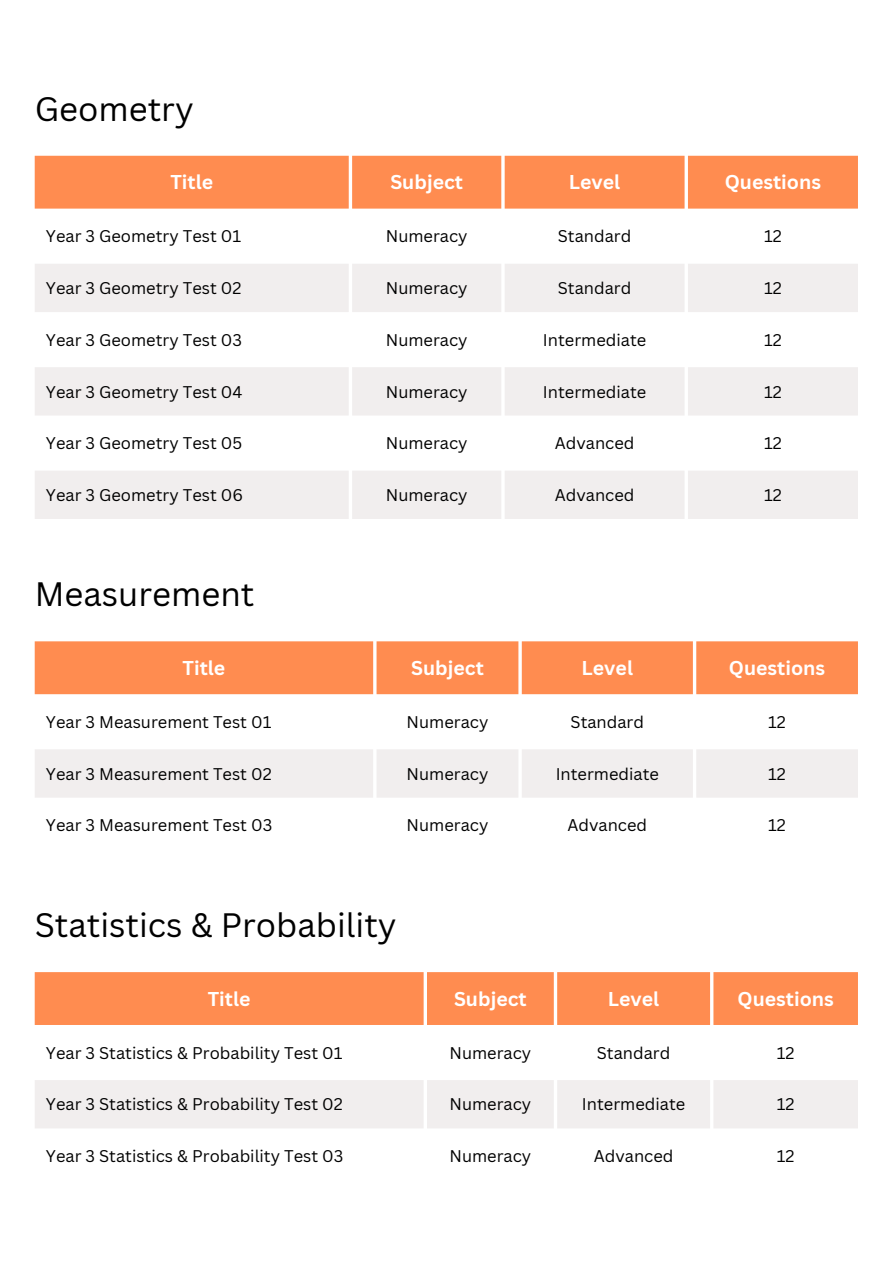
<style>
.page{position:relative;width:893px;height:1264px;background:#fff}
.page>*{position:absolute;margin:0;border:0;box-sizing:border-box;transform-origin:0 0}
.t1{font:33px "Canva Sans";color:#000}
.t2{font:700 19.5px "Canva Sans";color:#fff}
.t3{font:16.5px "Canva Sans";color:#000}
</style>
<div class="page">
<div style="left:35px;top:156px;width:822px;height:53px;background:#ff8c50"></div>
<svg style="left:35px;top:264px;width:822px;height:255px;fill:#f1eeee"></svg>
<div style="left:35px;top:641px;width:822px;height:53px;background:#ff8c50"></div>
<svg style="left:35px;top:797px;width:822px;height:1px"></svg>
<div style="left:35px;top:749px;width:822px;height:48px;background:#f1eeee"></div>
<div style="left:35px;top:972px;width:822px;height:52px;background:#ff8c50"></div>
<div style="left:35px;top:1080px;width:822px;height:48px;background:#f1eeee"></div>
<p class="t1" style="left:35px;top:86px;width:160px">Geometry</p>
<p class="t2" style="left:170px;top:169px;width:44px">Title</p>
<p class="t2" style="left:390px;top:169px;width:74px">Subject</p>
<p class="t2" style="left:569px;top:169px;width:53px">Level</p>
<p class="t2" style="left:724px;top:169px;width:98px">Questions</p>
<p class="t3" style="left:46px;top:225px;width:197px">Year 3 Geometry Test 01</p>
<p class="t3" style="left:386px;top:225px;width:83px">Numeracy</p>
<p class="t3" style="left:558px;top:225px;width:75px">Standard</p>
<p class="t3" style="left:764px;top:225px;width:19px">12</p>
<p class="t3" style="left:46px;top:276px;width:197px">Year 3 Geometry Test 02</p>
<p class="t3" style="left:386px;top:276px;width:83px">Numeracy</p>
<p class="t3" style="left:558px;top:276px;width:75px">Standard</p>
<p class="t3" style="left:764px;top:276px;width:19px">12</p>
<p class="t3" style="left:46px;top:328px;width:197px">Year 3 Geometry Test 03</p>
<p class="t3" style="left:386px;top:328px;width:83px">Numeracy</p>
<p class="t3" style="left:543px;top:328px;width:105px">Intermediate</p>
<p class="t3" style="left:764px;top:328px;width:19px">12</p>
<p class="t3" style="left:46px;top:380px;width:198px">Year 3 Geometry Test 04</p>
<p class="t3" style="left:386px;top:380px;width:83px">Numeracy</p>
<p class="t3" style="left:543px;top:380px;width:105px">Intermediate</p>
<p class="t3" style="left:764px;top:380px;width:19px">12</p>
<p class="t3" style="left:46px;top:431px;width:198px">Year 3 Geometry Test 05</p>
<p class="t3" style="left:386px;top:431px;width:83px">Numeracy</p>
<p class="t3" style="left:554px;top:431px;width:81px">Advanced</p>
<p class="t3" style="left:764px;top:431px;width:19px">12</p>
<p class="t3" style="left:46px;top:483px;width:198px">Year 3 Geometry Test 06</p>
<p class="t3" style="left:386px;top:483px;width:83px">Numeracy</p>
<p class="t3" style="left:554px;top:483px;width:81px">Advanced</p>
<p class="t3" style="left:764px;top:483px;width:19px">12</p>
<p class="t1" style="left:35px;top:571px;width:221px">Measurement</p>
<p class="t2" style="left:182px;top:654px;width:44px">Title</p>
<p class="t2" style="left:411px;top:654px;width:74px">Subject</p>
<p class="t2" style="left:581px;top:654px;width:53px">Level</p>
<p class="t2" style="left:728px;top:654px;width:98px">Questions</p>
<p class="t3" style="left:46px;top:710px;width:227px">Year 3 Measurement Test 01</p>
<p class="t3" style="left:406px;top:710px;width:83px">Numeracy</p>
<p class="t3" style="left:570px;top:710px;width:75px">Standard</p>
<p class="t3" style="left:768px;top:710px;width:19px">12</p>
<p class="t3" style="left:46px;top:762px;width:227px">Year 3 Measurement Test 02</p>
<p class="t3" style="left:406px;top:762px;width:83px">Numeracy</p>
<p class="t3" style="left:555px;top:762px;width:105px">Intermediate</p>
<p class="t3" style="left:768px;top:762px;width:19px">12</p>
<p class="t3" style="left:46px;top:813px;width:228px">Year 3 Measurement Test 03</p>
<p class="t3" style="left:406px;top:813px;width:83px">Numeracy</p>
<p class="t3" style="left:567px;top:813px;width:81px">Advanced</p>
<p class="t3" style="left:768px;top:813px;width:19px">12</p>
<p class="t1" style="left:35px;top:901px;width:363px">Statistics &amp; Probability</p>
<p class="t2" style="left:208px;top:985px;width:44px">Title</p>
<p class="t2" style="left:454px;top:985px;width:74px">Subject</p>
<p class="t2" style="left:608px;top:985px;width:53px">Level</p>
<p class="t2" style="left:737px;top:985px;width:98px">Questions</p>
<p class="t3" style="left:46px;top:1041px;width:298px">Year 3 Statistics &amp; Probability Test 01</p>
<p class="t3" style="left:449px;top:1041px;width:83px">Numeracy</p>
<p class="t3" style="left:596px;top:1041px;width:75px">Standard</p>
<p class="t3" style="left:776px;top:1041px;width:19px">12</p>
<p class="t3" style="left:46px;top:1092px;width:298px">Year 3 Statistics &amp; Probability Test 02</p>
<p class="t3" style="left:449px;top:1092px;width:83px">Numeracy</p>
<p class="t3" style="left:582px;top:1092px;width:105px">Intermediate</p>
<p class="t3" style="left:776px;top:1092px;width:19px">12</p>
<p class="t3" style="left:46px;top:1144px;width:299px">Year 3 Statistics &amp; Probability Test 03</p>
<p class="t3" style="left:449px;top:1144px;width:83px">Numeracy</p>
<p class="t3" style="left:593px;top:1144px;width:81px">Advanced</p>
<p class="t3" style="left:776px;top:1144px;width:19px">12</p>
</div>
